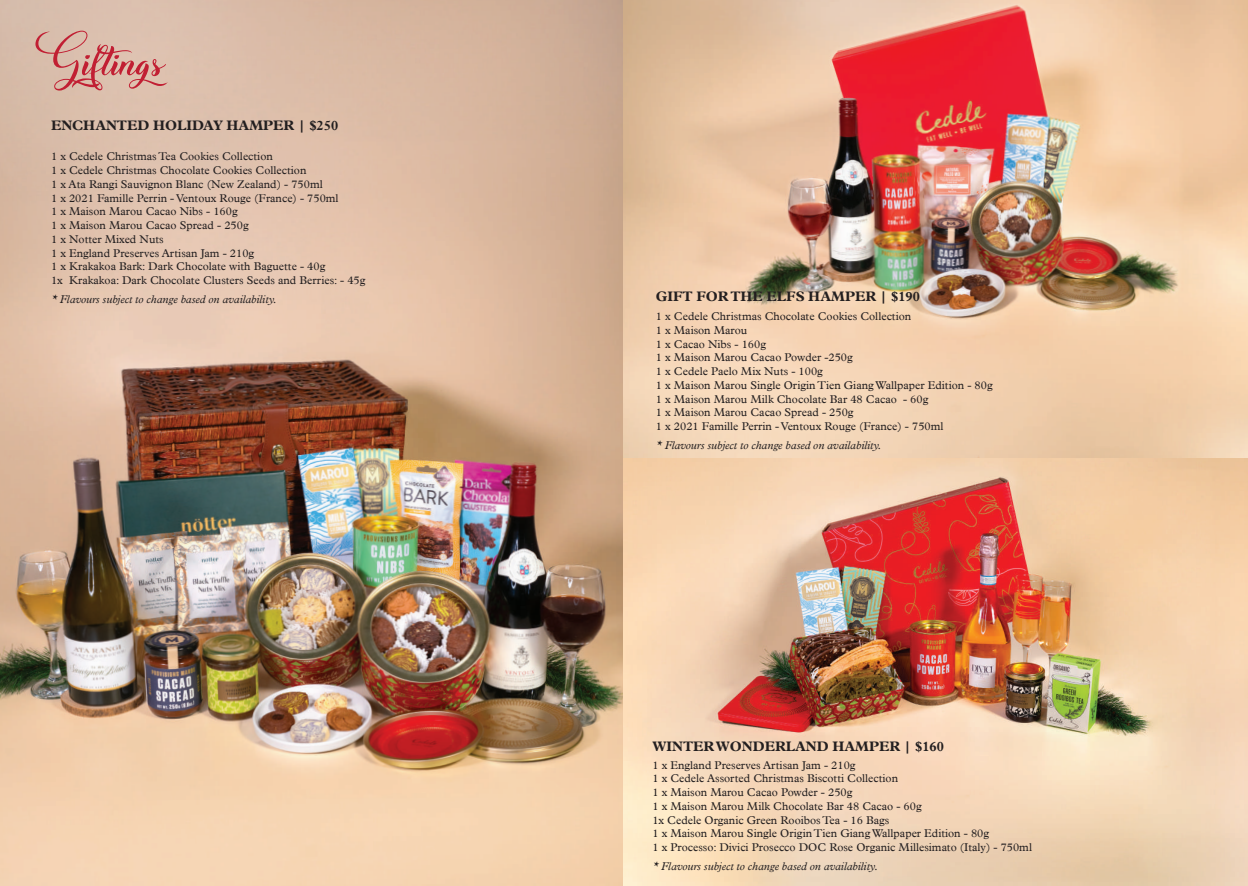
<style>
.page{position:relative;width:1248px;height:886px;background:#fff}
.page>*{position:absolute;margin:0;border:0;box-sizing:border-box;transform-origin:0 0}
.t1{font:60px "Christmas Wish Calligraphy";color:#c11f33}
.t2{font:700 13.75px "Plantin";color:#231f20}
.t3{font:11.25px/13.8px "Plantin";color:#231f20}
.t4{font:italic 11.25px "Plantin";color:#231f20}
</style>
<div class="page">
<img style="left:0;top:0;width:1247px;height:886px">
<h1 class="t1" style="left:50px;top:19px;width:116px">Giftings</h1>
<p class="t2" style="left:51px;top:118px;width:288px">ENCHANTED HOLIDAY HAMPER | $250</p>
<p class="t3" style="left:51px;top:150px;width:316px">1 x Cedele Christmas Tea Cookies Collection<br>1 x Cedele Christmas Chocolate Cookies Collection<br>1 x Ata Rangi Sauvignon Blanc (New Zealand) - 750ml<br>1 x 2021 Famille Perrin - Ventoux Rouge (France) - 750ml<br>1 x Maison Marou Cacao Nibs - 160g<br>1 x Maison Marou Cacao Spread - 250g<br>1 x Notter Mixed Nuts<br>1 x England Preserves Artisan Jam - 210g<br>1 x Krakakoa Bark: Dark Chocolate with Baguette - 40g<br>1x Krakakoa: Dark Chocolate Clusters Seeds and Berries: - 45g</p>
<p class="t4" style="left:51px;top:293px;width:227px">* Flavours subject to change based on availability.</p>
<p class="t2" style="left:656px;top:288px;width:265px">GIFT FOR THE ELFS HAMPER | $190</p>
<p class="t3" style="left:656px;top:310px;width:338px">1 x Cedele Christmas Chocolate Cookies Collection<br>1 x Maison Marou<br>1 x Cacao Nibs - 160g<br>1 x Maison Marou Cacao Powder -250g<br>1 x Cedele Paelo Mix Nuts - 100g<br>1 x Maison Marou Single Origin Tien Giang Wallpaper Edition - 80g 1 x Maison Marou Milk Chocolate Bar 48 Cacao - 60g<br>1 x Maison Marou Cacao Spread - 250g<br>1 x 2021 Famille Perrin - Ventoux Rouge (France) - 750ml</p>
<p class="t4" style="left:656px;top:438px;width:227px">* Flavours subject to change based on availability.</p>
<p class="t2" style="left:652px;top:739px;width:293px">WINTER WONDERLAND HAMPER | $160</p>
<p class="t3" style="left:652px;top:758px;width:381px">1 x England Preserves Artisan Jam - 210g<br>1 x Cedele Assorted Christmas Biscotti Collection<br>1 x Maison Marou Cacao Powder - 250g<br>1 x Maison Marou Milk Chocolate Bar 48 Cacao - 60g<br>1x Cedele Organic Green Rooibos Tea - 16 Bags<br>1 x Maison Marou Single Origin Tien Giang Wallpaper Edition - 80g<br>1 x Processo: Divici Prosecco DOC Rose Organic Millesimato (Italy) - 750ml</p>
<p class="t4" style="left:652px;top:860px;width:227px">* Flavours subject to change based on availability.</p>
</div>
